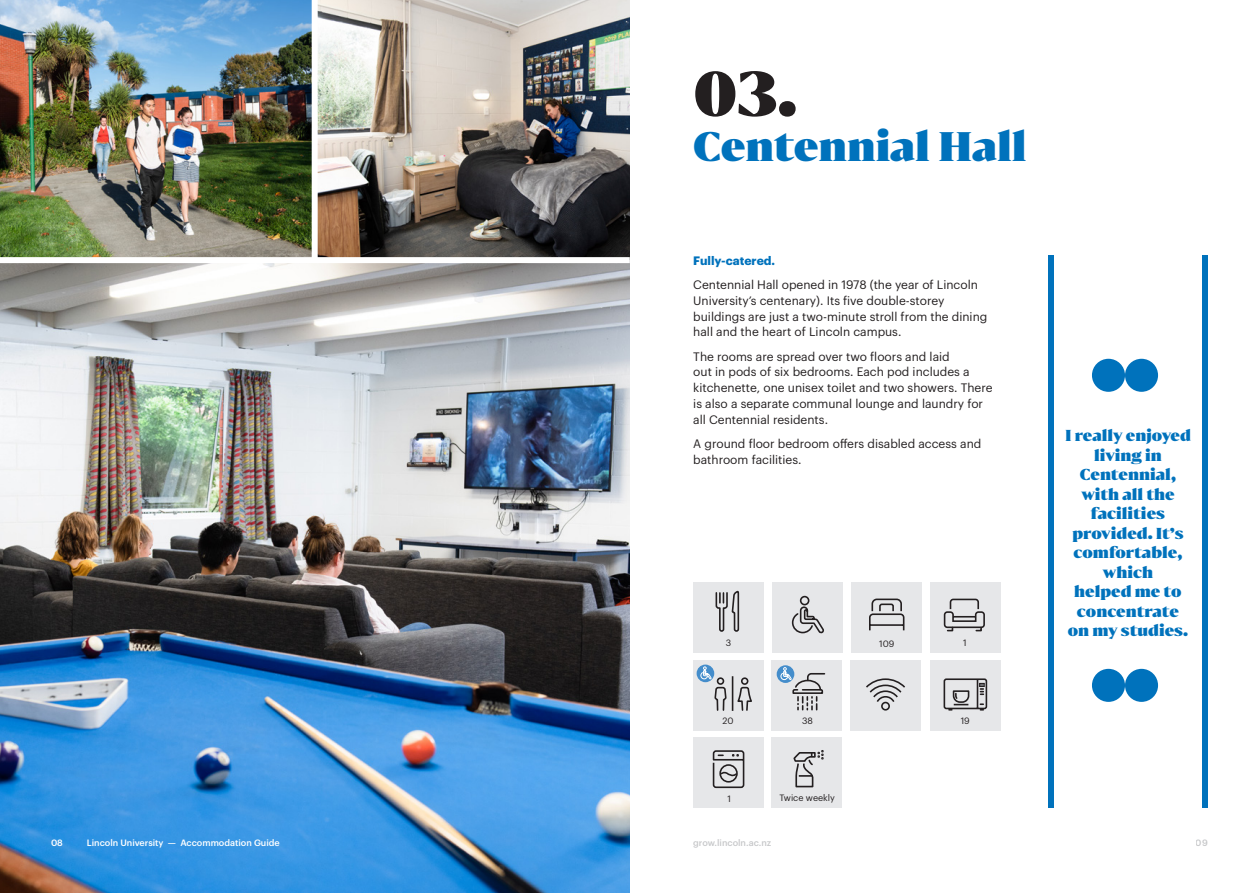
<style>
.page{position:relative;width:1259px;height:893px;background:#fff}
.page>*{position:absolute;margin:0;border:0;box-sizing:border-box;transform-origin:0 0}
.Page_Title{font:900 60px "Bw Darius";color:#231f20}
.Page_Title-2{font:900 39px "Bw Darius";color:#0072bc}
.PG-Student_Quote_10p{font:900 15px/19.5px "Bw Darius";color:#0072bc;text-align:center}
.Body_Text_Half-Space{font:12px/15.8px "Graphik";color:#231f20}
.Subheading_Blue_Bold{font:700 12px "Graphik";color:#0072bc}
.t1{font:500 9px "Graphik";color:#fff}
.Body_Text_Half-Space-2{font:9px "Graphik";color:#231f20}
.t2{font:500 9px "Graphik";color:#c7c8ca}
</style>
<div class="page">
<img style="left:0;top:0;width:312px;height:257px">
<div style="left:1047px;top:255px;width:6px;height:553px;background:#0072bc"></div>
<div style="left:1202px;top:255px;width:6px;height:553px;background:#0072bc"></div>
<div style="left:1092px;top:359px;width:33px;height:33px;background:#0072bc;border-radius:50%"></div>
<div style="left:1125px;top:359px;width:33px;height:33px;background:#0072bc;border-radius:50%"></div>
<div style="left:1092px;top:669px;width:33px;height:33px;background:#0072bc;border-radius:50%"></div>
<div style="left:1125px;top:669px;width:33px;height:33px;background:#0072bc;border-radius:50%"></div>
<div style="left:851px;top:660px;width:70px;height:70px;background:#e6e7e9"></div>
<svg style="left:866px;top:678px;width:39px;height:33px"></svg>
<div style="left:772px;top:582px;width:70px;height:70px;background:#e6e7e9"></div>
<svg style="left:791px;top:595px;width:33px;height:39px"></svg>
<div style="left:851px;top:582px;width:70px;height:70px;background:#e6e7e9"></div>
<svg style="left:869px;top:598px;width:36px;height:33px"></svg>
<div style="left:930px;top:582px;width:70px;height:70px;background:#e6e7e9"></div>
<svg style="left:943px;top:598px;width:42px;height:34px"></svg>
<div style="left:930px;top:660px;width:70px;height:70px;background:#e6e7e9"></div>
<svg style="left:943px;top:678px;width:45px;height:33px"></svg>
<div style="left:694px;top:738px;width:70px;height:70px;background:#e6e7e9"></div>
<div style="left:719px;top:764px;width:19px;height:19px;border:2px solid #231f20;border-radius:50%"></div>
<svg style="left:719px;top:771px;width:19px;height:7px"></svg>
<div style="left:713px;top:750px;width:31px;height:38px;border:2px solid #231f20;border-radius:2px"></div>
<svg style="left:732px;top:754px;width:7px;height:3px"></svg>
<div style="left:772px;top:738px;width:70px;height:70px;background:#e6e7e9"></div>
<svg style="left:793px;top:750px;width:30px;height:38px"></svg>
<div style="left:693px;top:582px;width:70px;height:70px;background:#e6e7e9"></div>
<svg style="left:715px;top:591px;width:25px;height:41px"></svg>
<div style="left:772px;top:660px;width:70px;height:70px;background:#e6e7e9"></div>
<svg style="left:776px;top:665px;width:18px;height:18px"></svg>
<svg style="left:780px;top:667px;width:46px;height:44px"></svg>
<div style="left:693px;top:660px;width:70px;height:70px;background:#e6e7e9"></div>
<div style="left:717px;top:677px;width:7px;height:8px;border:2px solid #231f20;border-radius:50%"></div>
<svg style="left:715px;top:686px;width:11px;height:25px"></svg>
<div style="left:741px;top:677px;width:7px;height:8px;border:2px solid #231f20;border-radius:50%"></div>
<svg style="left:737px;top:686px;width:15px;height:25px"></svg>
<hr style="left:732px;top:676px;width:1px;height:35px;background:#231f20">
<svg style="left:696px;top:665px;width:18px;height:17px"></svg>
<svg style="left:700px;top:666px;width:12px;height:13px"></svg>
<img style="left:318px;top:0;width:311px;height:257px">
<img style="left:0;top:263px;width:629px;height:630px">
<p class="Page_Title" style="left:693px;top:52px;width:106px">03.</p>
<p class="Page_Title-2" style="left:693px;top:120px;width:335px">Centennial Hall</p>
<p class="Subheading_Blue_Bold" style="left:693px;top:251px;width:83px">Fully-catered.</p>
<p class="Body_Text_Half-Space" style="left:693px;top:276px;width:296px">Centennial Hall opened in 1978 (the year of Lincoln University’s centenary). Its five double-storey buildings are just a two-minute stroll from the dining hall and the heart of Lincoln campus.</p>
<p class="Body_Text_Half-Space" style="left:693px;top:347px;width:301px">The rooms are spread over two floors and laid<br>out in pods of six bedrooms. Each pod includes a kitchenette, one unisex toilet and two showers. There is also a separate communal lounge and laundry for all Centennial residents.</p>
<p class="Body_Text_Half-Space" style="left:693px;top:435px;width:290px">A ground floor bedroom offers disabled access and bathroom facilities.</p>
<p class="PG-Student_Quote_10p" style="left:1065px;top:425px;width:127px">I really enjoyed living in<br>Centennial, with all the facilities provided. It’s comfortable, which<br>helped me to concentrate on my studies.</p>
<p class="Body_Text_Half-Space-2" style="left:879px;top:637px;width:17px">109</p>
<p class="Body_Text_Half-Space-2" style="left:963px;top:636px;width:5px">1</p>
<p class="Body_Text_Half-Space-2" style="left:725px;top:636px;width:7px">3</p>
<p class="Body_Text_Half-Space-2" style="left:722px;top:714px;width:13px">20</p>
<p class="Body_Text_Half-Space-2" style="left:802px;top:714px;width:12px">38</p>
<p class="Body_Text_Half-Space-2" style="left:727px;top:792px;width:5px">1</p>
<p class="Body_Text_Half-Space-2" style="left:779px;top:791px;width:57px">Twice weekly</p>
<p class="Body_Text_Half-Space-2" style="left:960px;top:714px;width:11px">19</p>
<p class="t1" style="left:51px;top:836px;width:13px">08</p>
<p class="t1" style="left:87px;top:836px;width:194px">Lincoln University — Accommodation Guide</p>
<p class="t2" style="left:693px;top:836px;width:79px">grow.lincoln.ac.nz</p>
<p class="t2" style="left:1196px;top:836px;width:14px">09</p>
</div>
